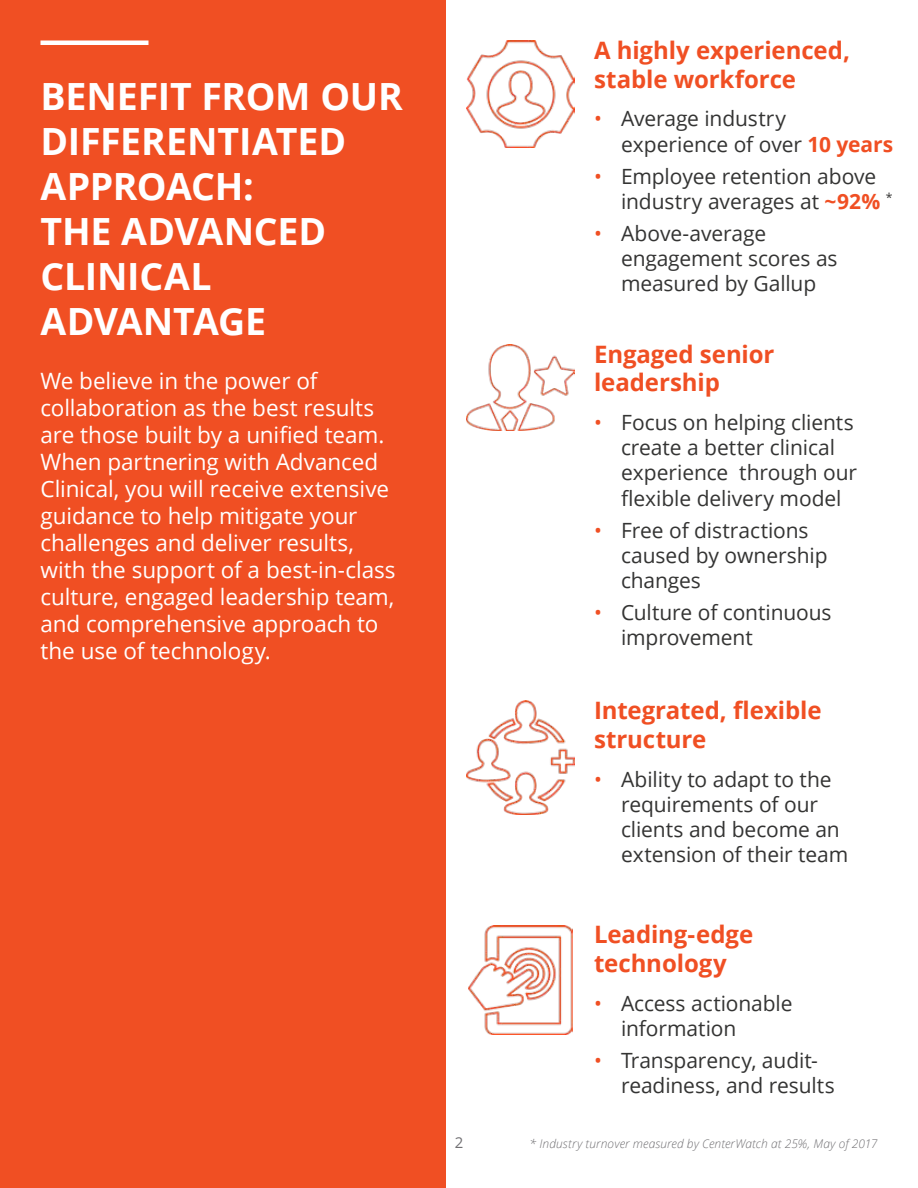
<style>
.page{position:relative;width:918px;height:1188px;background:#fff}
.page>*{position:absolute;margin:0;border:0;box-sizing:border-box;transform-origin:0 0}
.t1{font:700 37.5px/45px "Open Sans";letter-spacing:-.005em;color:#fff}
.t2{font:700 24px/28.8px "Open Sans";letter-spacing:-.005em;color:#f04f23}
.t3{font:22.5px/27px "Open Sans";letter-spacing:-.005em;color:#fff}
.t4{font:21px/25.2px "Open Sans";letter-spacing:-.005em;color:#343433}
.t5{font:15px "Open Sans";color:#717073}
.t6{font:italic 300 12px "Open Sans";letter-spacing:.01em;color:#717073}
.s1{color:#f04f23}
.s2{font-weight:700;color:#f04f23}
</style>
<div class="page">
<div style="left:0;top:0;width:446px;height:1188px;background:#f04f23"></div>
<div style="left:40px;top:40px;width:108px;height:5px;background:#fff"></div>
<img style="left:467px;top:40px;width:107px;height:108px">
<img style="left:466px;top:701px;width:108px;height:114px">
<img style="left:466px;top:344px;width:108px;height:87px">
<img style="left:469px;top:925px;width:103px;height:110px">
<h1 class="t1" style="left:40px;top:73px;width:364px">BENEFIT FROM OUR<br>DIFFERENTIATED<br>APPROACH:<br>THE ADVANCED<br>CLINICAL<br>ADVANTAGE</h1>
<p class="t3" style="left:40px;top:366px;width:357px">We believe in the power of collaboration as the best results are those built by a unified team.<br>When partnering with Advanced<br>Clinical, you will receive extensive guidance to help mitigate your challenges and deliver results, with the support of a best-in-class culture, engaged leadership team, and comprehensive approach to the use of technology.</p>
<p class="t5" style="left:455px;top:1132px;width:10px">2</p>
<p class="t2" style="left:594px;top:35px;width:258px">A highly experienced, stable workforce</p>
<p class="t4" style="left:621px;top:106px;width:274px;text-indent:-27px"><span class="s1">•</span> Average industry experience of over <span class="s2">10 years</span></p>
<p class="t4" style="left:621px;top:163px;width:273px;text-indent:-27px"><span class="s1">•</span> Employee retention above industry averages at <span class="s2">~92%</span> <sup>*</sup></p>
<p class="t4" style="left:621px;top:220px;width:218px;text-indent:-27px"><span class="s1">•</span> Above-average engagement scores as measured by Gallup</p>
<p class="t2" style="left:594px;top:339px;width:182px">Engaged senior leadership</p>
<p class="t4" style="left:621px;top:409px;width:238px;text-indent:-27px"><span class="s1">•</span> Focus on helping clients create a better clinical experience through our flexible delivery model</p>
<p class="t4" style="left:621px;top:517px;width:208px;text-indent:-27px"><span class="s1">•</span> Free of distractions caused by ownership changes</p>
<p class="t4" style="left:621px;top:599px;width:212px;text-indent:-27px"><span class="s1">•</span> Culture of continuous improvement</p>
<p class="t2" style="left:594px;top:696px;width:229px">Integrated, flexible structure</p>
<p class="t4" style="left:621px;top:766px;width:229px;text-indent:-27px"><span class="s1">•</span> Ability to adapt to the requirements of our clients and become an extension of their team</p>
<p class="t2" style="left:594px;top:920px;width:161px">Leading-edge technology</p>
<p class="t4" style="left:621px;top:990px;width:173px;text-indent:-27px"><span class="s1">•</span> Access actionable information</p>
<p class="t4" style="left:621px;top:1047px;width:215px;text-indent:-27px"><span class="s1">•</span> Transparency, audit&shy;readiness, and results</p>
<p class="t6" style="left:530px;top:1135px;width:349px">* Industry turnover measured by CenterWatch at 25%, May of 2017</p>
</div>
